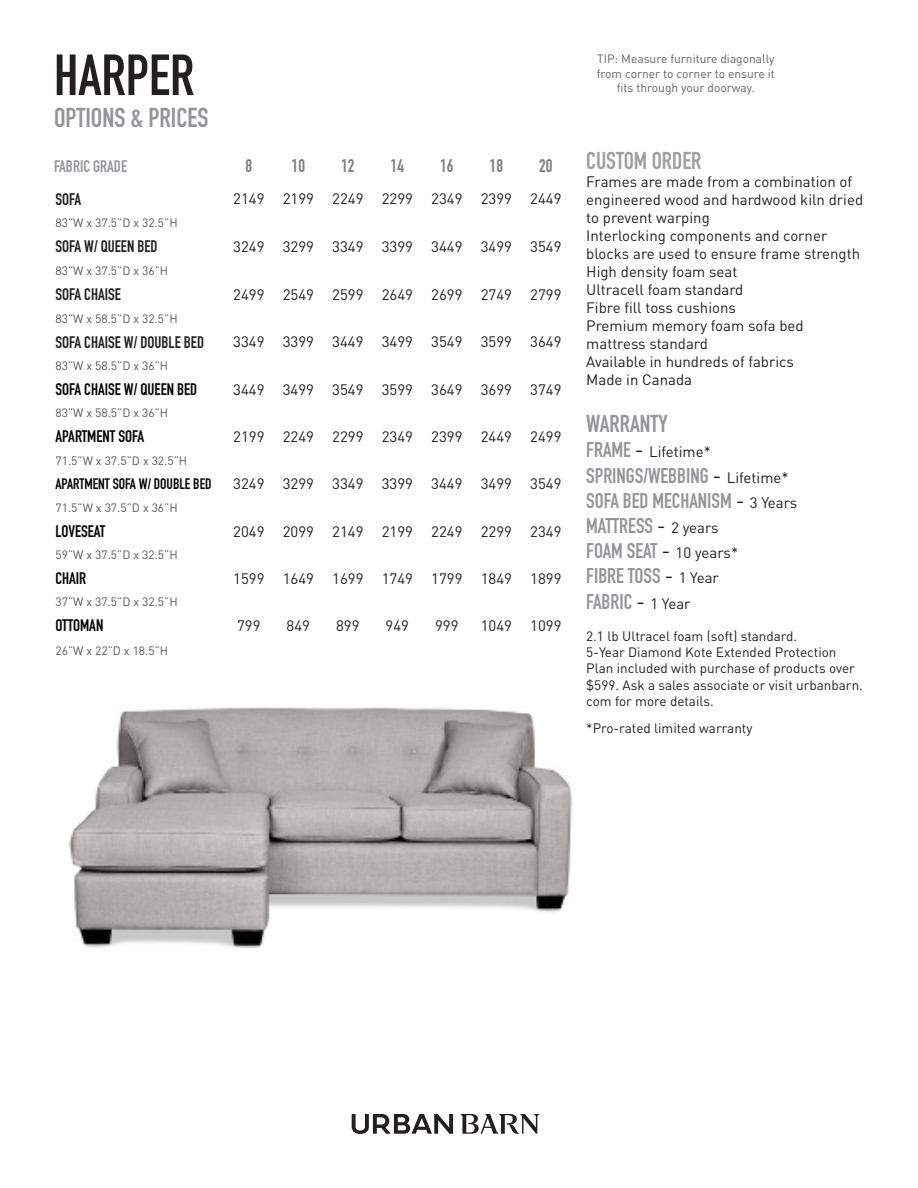
<style>
.page{position:relative;width:918px;height:1188px;background:#fff}
.page>*{position:absolute;margin:0;border:0;box-sizing:border-box;transform-origin:0 0}
.t1{font:57px "DIN Engschrift Std";color:#231f20}
.t2{font:27px "DIN Engschrift Std";color:#939598}
.t3{font:24px "DIN Engschrift Std";color:#9d9fa2}
.t4{font:24px "DIN Engschrift Std";color:#939598}
.t5{font:21px "DIN Engschrift Std";color:#939598}
.Grade{font:18px "DIN Engschrift Std";color:#7f7f7f}
.Grade-2{font:16.5px "DIN Engschrift Std";color:#000}
.Grade-3{font:16.5px "DIN Engschrift Std";color:#231f20}
.t6{font:16.5px "DIN Engschrift Std";color:#939598}
.Component_Name{font:16.5px "DIN Engschrift Std";color:#231f20}
.Grade-4{font:15px/18px "DINOT";color:#231f20}
.Grade-5{font:15px "DIN Engschrift Std";color:#000}
.t7{font:13.5px/16.2px "DINOT";color:#231f20}
.Grade-6{font:12px "DINOT";color:#57585a}
.t8{font:12px/14.4px "DINOT";color:#636366;text-align:center}
.s1{font-family:"DIN Engschrift Std";font-size:21px;color:#939598}
.s2{font-size:21px}
.s3{font-family:"DINOT";color:#231f20}
.s4{font-family:"DINOT";font-size:15px;color:#231f20}
</style>
<div class="page">
<img style="left:69px;top:707px;width:503px;height:241px">
<svg style="left:352px;top:1114px;width:101px;height:20px"></svg>
<svg style="left:460px;top:1114px;width:79px;height:20px"></svg>
<p class="t1" style="left:54px;top:42px;width:142px">HARPER</p>
<p class="t2" style="left:54px;top:101px;width:156px">OPTIONS &amp; PRICES</p>
<p class="t6" style="left:54px;top:157px;width:75px">FABRIC GRADE</p>
<p class="Grade" style="left:246px;top:155px;width:8px">8</p>
<p class="Grade" style="left:292px;top:155px;width:15px">10</p>
<p class="Grade" style="left:341px;top:155px;width:15px">12</p>
<p class="Grade" style="left:391px;top:155px;width:15px">14</p>
<p class="Grade" style="left:440px;top:155px;width:15px">16</p>
<p class="Grade" style="left:490px;top:155px;width:15px">18</p>
<p class="Grade" style="left:539px;top:155px;width:15px">20</p>
<p class="Grade-3" style="left:56px;top:189px;width:27px">SOFA</p>
<p class="Grade-4" style="left:233px;top:189px;width:33px">2149</p>
<p class="Grade-4" style="left:283px;top:189px;width:33px">2199</p>
<p class="Grade-4" style="left:332px;top:189px;width:33px">2249</p>
<p class="Grade-4" style="left:382px;top:189px;width:33px">2299</p>
<p class="Grade-4" style="left:431px;top:189px;width:33px">2349</p>
<p class="Grade-4" style="left:481px;top:189px;width:33px">2399</p>
<p class="Grade-4" style="left:530px;top:189px;width:33px">2449</p>
<p class="Grade-6" style="left:56px;top:214px;width:124px">83”W x 37.5”D x 32.5”H</p>
<p class="Grade-3" style="left:56px;top:236px;width:104px">SOFA W/ QUEEN BED</p>
<p class="Grade-4" style="left:233px;top:237px;width:33px">3249</p>
<p class="Grade-4" style="left:283px;top:237px;width:33px">3299</p>
<p class="Grade-4" style="left:332px;top:237px;width:33px">3349</p>
<p class="Grade-4" style="left:382px;top:237px;width:33px">3399</p>
<p class="Grade-4" style="left:431px;top:237px;width:33px">3449</p>
<p class="Grade-4" style="left:481px;top:237px;width:33px">3499</p>
<p class="Grade-4" style="left:530px;top:237px;width:33px">3549</p>
<p class="Grade-6" style="left:56px;top:262px;width:114px">83”W x 37.5”D x 36”H</p>
<p class="Component_Name" style="left:56px;top:285px;width:67px">SOFA CHAISE</p>
<p class="Grade-4" style="left:233px;top:285px;width:33px">2499</p>
<p class="Grade-4" style="left:283px;top:285px;width:33px">2549</p>
<p class="Grade-4" style="left:332px;top:285px;width:33px">2599</p>
<p class="Grade-4" style="left:382px;top:285px;width:33px">2649</p>
<p class="Grade-4" style="left:431px;top:285px;width:33px">2699</p>
<p class="Grade-4" style="left:481px;top:285px;width:33px">2749</p>
<p class="Grade-4" style="left:530px;top:285px;width:33px">2799</p>
<p class="Grade-6" style="left:56px;top:310px;width:124px">83”W x 58.5”D x 32.5”H</p>
<p class="Grade-3" style="left:56px;top:332px;width:150px">SOFA CHAISE W/ DOUBLE BED</p>
<p class="Grade-4" style="left:233px;top:332px;width:33px">3349</p>
<p class="Grade-4" style="left:283px;top:332px;width:33px">3399</p>
<p class="Grade-4" style="left:332px;top:332px;width:33px">3449</p>
<p class="Grade-4" style="left:382px;top:332px;width:33px">3499</p>
<p class="Grade-4" style="left:431px;top:332px;width:33px">3549</p>
<p class="Grade-4" style="left:481px;top:332px;width:33px">3599</p>
<p class="Grade-4" style="left:530px;top:332px;width:33px">3649</p>
<p class="Grade-6" style="left:56px;top:358px;width:114px">83”W x 58.5”D x 36”H</p>
<p class="Grade-2" style="left:56px;top:380px;width:143px">SOFA CHAISE W/ QUEEN BED</p>
<p class="Grade-4" style="left:233px;top:380px;width:33px">3449</p>
<p class="Grade-4" style="left:283px;top:380px;width:33px">3499</p>
<p class="Grade-4" style="left:332px;top:380px;width:33px">3549</p>
<p class="Grade-4" style="left:382px;top:380px;width:33px">3599</p>
<p class="Grade-4" style="left:431px;top:380px;width:33px">3649</p>
<p class="Grade-4" style="left:481px;top:380px;width:33px">3699</p>
<p class="Grade-4" style="left:530px;top:380px;width:33px">3749</p>
<p class="Grade-6" style="left:56px;top:405px;width:114px">83”W x 58.5”D x 36”H</p>
<p class="Grade-2" style="left:56px;top:427px;width:90px">APARTMENT SOFA</p>
<p class="Grade-4" style="left:233px;top:427px;width:33px">2199</p>
<p class="Grade-4" style="left:283px;top:427px;width:33px">2249</p>
<p class="Grade-4" style="left:332px;top:427px;width:33px">2299</p>
<p class="Grade-4" style="left:382px;top:427px;width:33px">2349</p>
<p class="Grade-4" style="left:431px;top:427px;width:33px">2399</p>
<p class="Grade-4" style="left:481px;top:427px;width:33px">2449</p>
<p class="Grade-4" style="left:530px;top:427px;width:33px">2499</p>
<p class="Grade-6" style="left:56px;top:452px;width:133px">71.5”W x 37.5”D x 32.5”H</p>
<p class="Grade-5" style="left:56px;top:475px;width:158px">APARTMENT SOFA W/ DOUBLE BED</p>
<p class="Grade-4" style="left:233px;top:474px;width:33px">3249</p>
<p class="Grade-4" style="left:283px;top:474px;width:33px">3299</p>
<p class="Grade-4" style="left:332px;top:474px;width:33px">3349</p>
<p class="Grade-4" style="left:382px;top:474px;width:33px">3399</p>
<p class="Grade-4" style="left:431px;top:474px;width:33px">3449</p>
<p class="Grade-4" style="left:481px;top:474px;width:33px">3499</p>
<p class="Grade-4" style="left:530px;top:474px;width:33px">3549</p>
<p class="Grade-6" style="left:56px;top:499px;width:124px">71.5”W x 37.5”D x 36”H</p>
<p class="Grade-2" style="left:56px;top:521px;width:51px">LOVESEAT</p>
<p class="Grade-4" style="left:233px;top:522px;width:33px">2049</p>
<p class="Grade-4" style="left:283px;top:522px;width:33px">2099</p>
<p class="Grade-4" style="left:332px;top:522px;width:33px">2149</p>
<p class="Grade-4" style="left:382px;top:522px;width:33px">2199</p>
<p class="Grade-4" style="left:431px;top:522px;width:33px">2249</p>
<p class="Grade-4" style="left:481px;top:522px;width:33px">2299</p>
<p class="Grade-4" style="left:530px;top:522px;width:33px">2349</p>
<p class="Grade-6" style="left:56px;top:546px;width:124px">59”W x 37.5”D x 32.5”H</p>
<p class="Grade-2" style="left:56px;top:568px;width:32px">CHAIR</p>
<p class="Grade-4" style="left:233px;top:569px;width:33px">1599</p>
<p class="Grade-4" style="left:283px;top:569px;width:33px">1649</p>
<p class="Grade-4" style="left:332px;top:569px;width:33px">1699</p>
<p class="Grade-4" style="left:382px;top:569px;width:33px">1749</p>
<p class="Grade-4" style="left:431px;top:569px;width:33px">1799</p>
<p class="Grade-4" style="left:481px;top:569px;width:33px">1849</p>
<p class="Grade-4" style="left:530px;top:569px;width:33px">1899</p>
<p class="Grade-6" style="left:56px;top:594px;width:124px">37”W x 37.5”D x 32.5”H</p>
<p class="Grade-2" style="left:56px;top:616px;width:49px">OTTOMAN</p>
<p class="Grade-4" style="left:237px;top:616px;width:25px">799</p>
<p class="Grade-4" style="left:287px;top:616px;width:25px">849</p>
<p class="Grade-4" style="left:336px;top:616px;width:25px">899</p>
<p class="Grade-4" style="left:386px;top:616px;width:25px">949</p>
<p class="Grade-4" style="left:435px;top:616px;width:25px">999</p>
<p class="Grade-4" style="left:481px;top:616px;width:33px">1049</p>
<p class="Grade-4" style="left:530px;top:616px;width:33px">1099</p>
<p class="Grade-6" style="left:56px;top:643px;width:114px">26”W x 22”D x 18.5”H</p>
<p class="t8" style="left:597px;top:51px;width:180px">TIP: Measure furniture diagonally from corner to corner to ensure it fits through your doorway.</p>
<p class="t3" style="left:586px;top:147px;width:117px">CUSTOM ORDER</p>
<p class="Grade-4" style="left:586px;top:172px;width:278px">Frames are made from a combination of engineered wood and hardwood kiln dried to prevent warping</p>
<p class="Grade-4" style="left:586px;top:226px;width:275px">Interlocking components and corner blocks are used to ensure frame strength</p>
<p class="Grade-4" style="left:586px;top:262px;width:153px">High density foam seat</p>
<p class="Grade-4" style="left:586px;top:280px;width:159px">Ultracell foam standard</p>
<p class="Grade-4" style="left:586px;top:298px;width:151px">Fibre fill toss cushions</p>
<p class="Grade-4" style="left:586px;top:316px;width:219px">Premium memory foam sofa bed mattress standard</p>
<p class="Grade-4" style="left:586px;top:352px;width:209px">Available in hundreds of fabrics</p>
<p class="Grade-4" style="left:586px;top:370px;width:107px">Made in Canada</p>
<p class="t4" style="left:586px;top:410px;width:83px">WARRANTY</p>
<p class="Grade-4" style="left:586px;top:442px;width:126px"><span class="s1">FRAME</span> <span class="s2">-</span> Lifetime*</p>
<p class="t5" style="left:586px;top:463px;width:204px">SPRINGS/WEBBING <span class="s3">-</span> <span class="s4">Lifetime*</span></p>
<p class="t5" style="left:586px;top:488px;width:213px">SOFA BED MECHANISM <span class="s3">-</span> <span class="s4">3 Years</span></p>
<p class="t5" style="left:586px;top:513px;width:134px">MATTRESS <span class="s3">-</span> <span class="s4">2 years</span></p>
<p class="t5" style="left:586px;top:538px;width:153px">FOAM SEAT <span class="s3">-</span> <span class="s4">10 years*</span></p>
<p class="t5" style="left:586px;top:564px;width:134px">FIBRE TOSS <span class="s3">-</span> <span class="s4">1 Year</span></p>
<p class="t5" style="left:586px;top:589px;width:106px">FABRIC <span class="s3">-</span> <span class="s4">1 Year</span></p>
<p class="t7" style="left:586px;top:627px;width:212px">2.1 lb Ultracel foam (soft) standard.</p>
<p class="t7" style="left:586px;top:644px;width:278px">5-Year Diamond Kote Extended Protection Plan included with purchase of products over $599. Ask a sales associate or visit urbanbarn. com for more details.</p>
<p class="t7" style="left:586px;top:719px;width:168px">*Pro-rated limited warranty</p>
</div>
